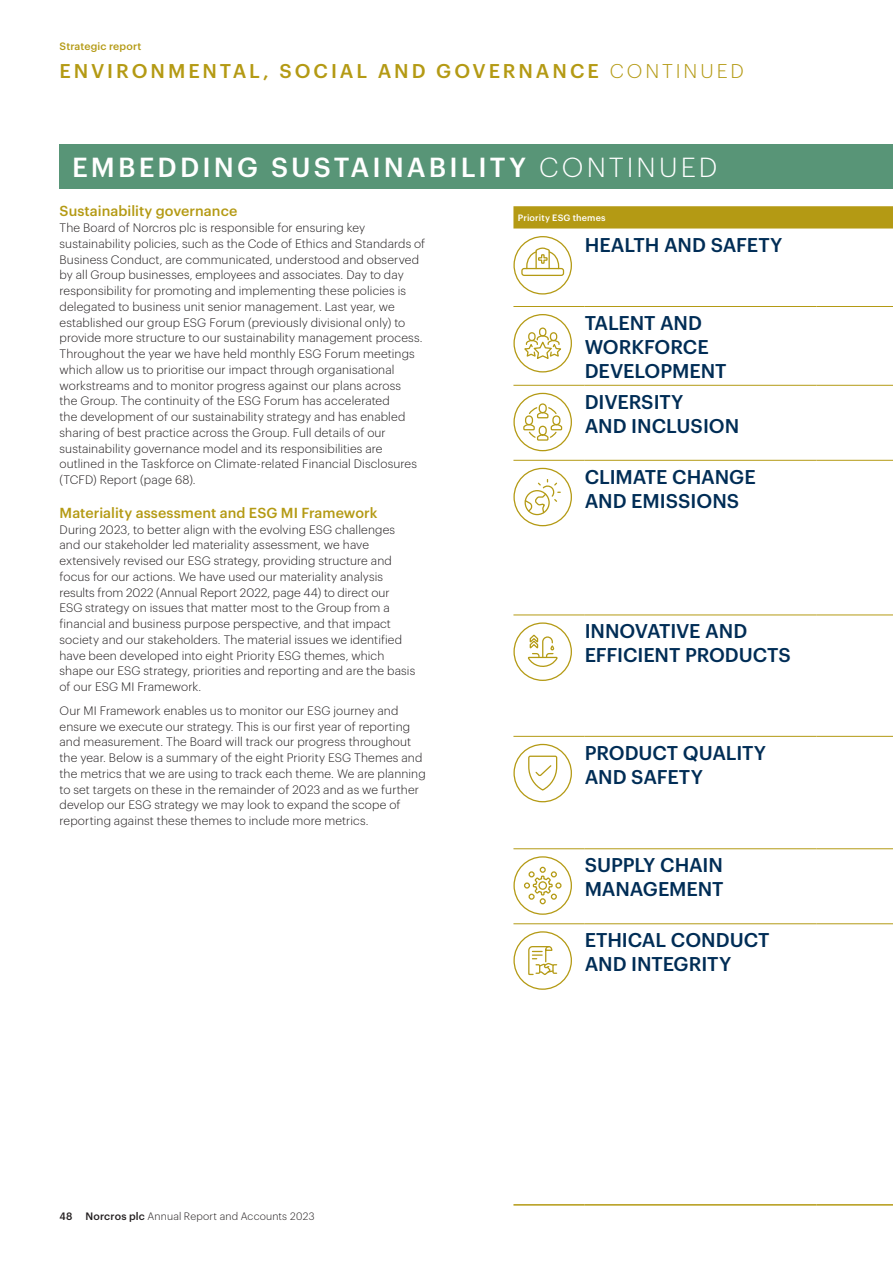
<style>
.page{position:relative;width:893px;height:1263px;background:#fff}
.page>*{position:absolute;margin:0;border:0;box-sizing:border-box;transform-origin:0 0}
.Strategy_subhead{font:500 27px "Graphik";letter-spacing:.115em;color:#fff}
.Subhead_0{font:500 19.5px/24px "Graphik";letter-spacing:-.005em;color:#002d56}
.Page_Title{font:500 19.5px "Graphik";letter-spacing:.145em;color:#b49a14}
.Subhead_1{font:500 14.25px "Graphik";letter-spacing:.005em;color:#b49a14}
.Body_Text{font:300 12px/15.8px "Graphik";letter-spacing:.01em;color:#231f20}
.t1{font:300 10.5px "Graphik";letter-spacing:.015em;color:#231f20}
.t2{font:500 10.5px "Graphik";letter-spacing:.01em;color:#b49a14}
.Figshd_LFT{font:500 9px "Graphik";letter-spacing:.02em;color:#fff}
.s1{font-weight:300}
.s2{font-weight:500}
</style>
<div class="page">
<div style="left:60px;top:145px;width:833px;height:44px;background:#589577"></div>
<svg style="left:513px;top:206px;width:380px;height:23px;background:#b69d1b"></svg>
<hr style="left:513px;top:306px;width:72px;height:1px;background:#b49a14">
<hr style="left:585px;top:306px;width:231px;height:1px;background:#b49a14">
<hr style="left:816px;top:306px;width:77px;height:1px;background:#b49a14">
<hr style="left:513px;top:385px;width:72px;height:1px;background:#b49a14">
<hr style="left:585px;top:385px;width:231px;height:1px;background:#b49a14">
<hr style="left:816px;top:385px;width:77px;height:1px;background:#b49a14">
<hr style="left:513px;top:460px;width:72px;height:1px;background:#b49a14">
<hr style="left:585px;top:460px;width:231px;height:1px;background:#b49a14">
<hr style="left:816px;top:460px;width:77px;height:1px;background:#b49a14">
<hr style="left:513px;top:615px;width:72px;height:1px;background:#b49a14">
<hr style="left:585px;top:615px;width:231px;height:1px;background:#b49a14">
<hr style="left:816px;top:615px;width:77px;height:1px;background:#b49a14">
<hr style="left:513px;top:1204px;width:72px;height:1px;background:#b49a14">
<hr style="left:585px;top:1204px;width:231px;height:1px;background:#b49a14">
<hr style="left:816px;top:1204px;width:77px;height:1px;background:#b49a14">
<hr style="left:513px;top:736px;width:72px;height:1px;background:#b49a14">
<hr style="left:585px;top:736px;width:231px;height:1px;background:#b49a14">
<hr style="left:816px;top:736px;width:77px;height:1px;background:#b49a14">
<hr style="left:513px;top:848px;width:72px;height:1px;background:#b49a14">
<hr style="left:585px;top:848px;width:231px;height:1px;background:#b49a14">
<hr style="left:816px;top:848px;width:77px;height:1px;background:#b49a14">
<hr style="left:513px;top:923px;width:72px;height:1px;background:#b49a14">
<hr style="left:585px;top:923px;width:231px;height:1px;background:#b49a14">
<hr style="left:816px;top:923px;width:77px;height:1px;background:#b49a14">
<div style="left:513px;top:236px;width:59px;height:59px;border:1px solid #b49a14;border-radius:50%"></div>
<div style="left:521px;top:268px;width:43px;height:8px;border:1px solid #b49a14;border-radius:2px"></div>
<svg style="left:526px;top:247px;width:34px;height:23px"></svg>
<div style="left:513px;top:314px;width:59px;height:58px;border:1px solid #b49a14;border-radius:50%"></div>
<div style="left:539px;top:327px;width:7px;height:9px;border:1px solid #b49a14;border-radius:3px"></div>
<div style="left:528px;top:332px;width:8px;height:9px;border:1px solid #b49a14;border-radius:3px"></div>
<div style="left:550px;top:332px;width:7px;height:9px;border:1px solid #b49a14;border-radius:3px"></div>
<svg style="left:524px;top:335px;width:37px;height:24px"></svg>
<div style="left:513px;top:393px;width:59px;height:58px;border:1px solid #b49a14;border-radius:50%"></div>
<div style="left:539px;top:403px;width:8px;height:10px;border:1px solid #b49a14;border-radius:4px"></div>
<div style="left:525px;top:415px;width:8px;height:10px;border:1px solid #b49a14;border-radius:4px"></div>
<div style="left:552px;top:415px;width:8px;height:10px;border:1px solid #b49a14;border-radius:4px"></div>
<svg style="left:528px;top:406px;width:30px;height:13px"></svg>
<svg style="left:523px;top:425px;width:40px;height:16px"></svg>
<div style="left:513px;top:468px;width:59px;height:58px;border:1px solid #b49a14;border-radius:50%"></div>
<div style="left:525px;top:490px;width:25px;height:25px;border:1px solid #b49a14;border-radius:50%"></div>
<svg style="left:524px;top:479px;width:36px;height:35px"></svg>
<div style="left:513px;top:622px;width:59px;height:59px;border:1px solid #b49a14;border-radius:50%"></div>
<svg style="left:527px;top:634px;width:31px;height:33px"></svg>
<div style="left:513px;top:744px;width:59px;height:58px;border:1px solid #b49a14;border-radius:50%"></div>
<svg style="left:528px;top:755px;width:30px;height:36px"></svg>
<div style="left:513px;top:856px;width:59px;height:59px;border:1px solid #b49a14;border-radius:50%"></div>
<svg style="left:524px;top:867px;width:37px;height:37px"></svg>
<div style="left:538px;top:881px;width:9px;height:9px;border:1px solid #b49a14;border-radius:50%"></div>
<div style="left:513px;top:931px;width:59px;height:59px;border:1px solid #b49a14;border-radius:50%"></div>
<svg style="left:528px;top:946px;width:30px;height:30px"></svg>
<p class="t2" style="left:60px;top:38px;width:83px">Strategic report</p>
<p class="Page_Title" style="left:60px;top:56px;width:686px">ENVIRONMENTAL, SOCIAL AND GOVERNANCE <span class="s1">CONTINUED</span></p>
<p class="Strategy_subhead" style="left:72px;top:146px;width:646px">EMBEDDING SUSTAINABILITY <span class="s1">CONTINUED</span></p>
<p class="Subhead_1" style="left:60px;top:200px;width:179px">Sustainability governance</p>
<p class="Body_Text" style="left:60px;top:219px;width:367px">The Board of Norcros plc is responsible for ensuring key sustainability policies, such as the Code of Ethics and Standards of Business Conduct, are communicated, understood and observed by all Group businesses, employees and associates. Day to day responsibility for promoting and implementing these policies is delegated to business unit senior management. Last year, we established our group ESG Forum (previously divisional only) to provide more structure to our sustainability management process.<br>Throughout the year we have held monthly ESG Forum meetings which allow us to prioritise our impact through organisational workstreams and to monitor progress against our plans across<br>the Group. The continuity of the ESG Forum has accelerated<br>the development of our sustainability strategy and has enabled sharing of best practice across the Group. Full details of our sustainability governance model and its responsibilities are outlined in the Taskforce on Climate-related Financial Disclosures (TCFD) Report (page 68).</p>
<p class="Subhead_1" style="left:60px;top:502px;width:319px">Materiality assessment and ESG MI Framework</p>
<p class="Body_Text" style="left:60px;top:521px;width:357px">During 2023, to better align with the evolving ESG challenges and our stakeholder led materiality assessment, we have extensively revised our ESG strategy, providing structure and focus for our actions. We have used our materiality analysis results from 2022 (Annual Report 2022, page 44) to direct our ESG strategy on issues that matter most to the Group from a financial and business purpose perspective, and that impact society and our stakeholders. The material issues we identified have been developed into eight Priority ESG themes, which shape our ESG strategy, priorities and reporting and are the basis of our ESG MI Framework.</p>
<p class="Body_Text" style="left:60px;top:702px;width:368px">Our MI Framework enables us to monitor our ESG journey and ensure we execute our strategy. This is our first year of reporting and measurement. The Board will track our progress throughout the year. Below is a summary of the eight Priority ESG Themes and the metrics that we are using to track each theme. We are planning to set targets on these in the remainder of 2023 and as we further develop our ESG strategy we may look to expand the scope of reporting against these themes to include more metrics.</p>
<p class="Figshd_LFT" style="left:518px;top:211px;width:89px">Priority ESG themes</p>
<p class="Subhead_0" style="left:585px;top:231px;width:199px">HEALTH AND SAFETY</p>
<p class="Subhead_0" style="left:585px;top:309px;width:143px">TALENT AND<br>WORKFORCE<br>DEVELOPMENT</p>
<p class="Subhead_0" style="left:585px;top:388px;width:156px">DIVERSITY<br>AND INCLUSION</p>
<p class="Subhead_0" style="left:585px;top:463px;width:173px">CLIMATE CHANGE<br>AND EMISSIONS</p>
<p class="Subhead_0" style="left:585px;top:617px;width:208px">INNOVATIVE AND<br>EFFICIENT PRODUCTS</p>
<p class="Subhead_0" style="left:585px;top:739px;width:183px">PRODUCT QUALITY<br>AND SAFETY</p>
<p class="t1" style="left:60px;top:1209px;width:257px"><span class="s2">48 Norcros plc</span> Annual Report and Accounts 2023</p>
<p class="Subhead_0" style="left:585px;top:851px;width:140px">SUPPLY CHAIN<br>MANAGEMENT</p>
<p class="Subhead_0" style="left:585px;top:926px;width:186px">ETHICAL CONDUCT<br>AND INTEGRITY</p>
</div>
